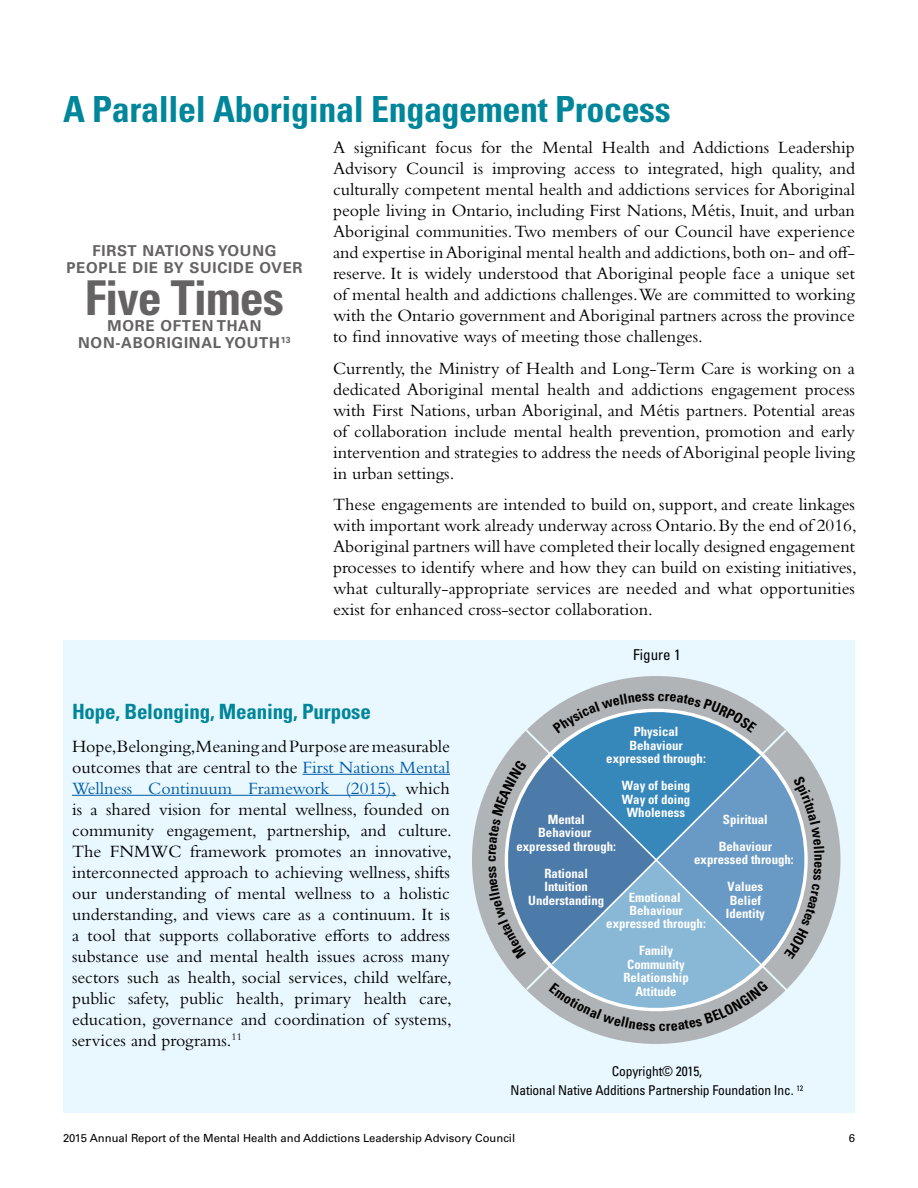
<style>
.page{position:relative;width:918px;height:1188px;background:#fff}
.page>*{position:absolute;margin:0;border:0;box-sizing:border-box;transform-origin:0 0}
.Stats_bg{font:700 condensed 48px "Univers LT Std";letter-spacing:-.02em;color:#646263}
.Head{font:700 condensed 36px "Univers LT Std";letter-spacing:-.01em;color:#00869a}
.Head2{font:700 condensed 21px "Univers LT Std";letter-spacing:-.01em;color:#00869a}
.Body{font:18px/21px "Bembo Std";color:#000;text-align:justify}
.Body_boxed{font:18px/21px "Bembo Std";color:#000;text-align:justify}
.Stats_sm{font:700 15px/16.5px "Univers LT Std";letter-spacing:.05em;color:#646263;text-align:center}
.Captions{font:condensed 15px "Univers LT Std";color:#000}
.t1{font:700 condensed 14.1px "Univers LT Std";color:#000}
.Captions-2{font:condensed 13.5px/19.5px "Univers LT Std";letter-spacing:-.01em;color:#000;text-align:center}
.t2{font:700 condensed 12.75px/13.5px "Univers LT Std";color:#fff;text-align:center}
.t3{font:11.25px "Univers LT Std";color:#000}
.s1{color:#005baa}
</style>
<div class="page">
<div style="left:63px;top:640px;width:792px;height:473px;background:#e9f7fe"></div>
<hr style="left:303px;top:774px;width:147px;height:1px;background:#005baa">
<hr style="left:72px;top:795px;width:324px;height:1px;background:#005baa">
<svg style="left:589px;top:1031px;width:135px;height:13px;fill:#b1b4b6"></svg>
<svg style="left:824px;top:785px;width:17px;height:151px;fill:#b1b4b6"></svg>
<svg style="left:472px;top:785px;width:16px;height:149px;fill:#b1b4b6"></svg>
<svg style="left:579px;top:676px;width:154px;height:17px;fill:#b1b4b6"></svg>
<svg style="left:488px;top:693px;width:336px;height:338px;background:#87acc7"></svg>
<h1 class="Head" style="left:63px;top:87px;width:609px">A Parallel Aboriginal Engagement Process</h1>
<p class="Body" style="left:333px;top:137px;width:524px">A significant focus for the Mental Health and Addictions Leadership Advisory Council is improving access to integrated, high quality, and culturally competent mental health and addictions services for Aboriginal people living in Ontario, including First Nations, Métis, Inuit, and urban Aboriginal communities. Two members of our Council have experience and expertise in Aboriginal mental health and addictions, both on- and off&shy;reserve. It is widely understood that Aboriginal people face a unique set of mental health and addictions challenges.We are committed to working with the Ontario government and Aboriginal partners across the province to find innovative ways of meeting those challenges.</p>
<p class="Body" style="left:333px;top:357px;width:524px">Currently, the Ministry of Health and Long-Term Care is working on a dedicated Aboriginal mental health and addictions engagement process with First Nations, urban Aboriginal, and Métis partners. Potential areas of collaboration include mental health prevention, promotion and early intervention and strategies to address the needs of Aboriginal people living in urban settings.</p>
<p class="Body" style="left:333px;top:494px;width:525px">These engagements are intended to build on, support, and create linkages with important work already underway across Ontario. By the end of 2016, Aboriginal partners will have completed their locally designed engagement processes to identify where and how they can build on existing initiatives, what culturally-appropriate services are needed and what opportunities exist for enhanced cross-sector collaboration.</p>
<p class="Stats_sm" style="left:66px;top:243px;width:238px">FIRST NATIONS YOUNG<br>PEOPLE DIE BY SUICIDE OVER</p>
<p class="Stats_bg" style="left:85px;top:268px;width:201px">Five Times</p>
<p class="Stats_sm" style="left:78px;top:318px;width:214px">MORE OFTEN THAN<br>NON-ABORIGINAL YOUTH<sup>13</sup></p>
<h2 class="Head2" style="left:72px;top:698px;width:300px">Hope, Belonging, Meaning, Purpose</h2>
<p class="Body_boxed" style="left:72px;top:735px;width:381px">Hope,Belonging,Meaning and Purpose are measurable outcomes that are central to the <span class="s1">First Nations Mental Wellness Continuum Framework (2015),</span> which is a shared vision for mental wellness, founded on community engagement, partnership, and culture.<br>The FNMWC framework promotes an innovative, interconnected approach to achieving wellness, shifts our understanding of mental wellness to a holistic understanding, and views care as a continuum. It is a tool that supports collaborative efforts to address substance use and mental health issues across many sectors such as health, social services, child welfare, public safety, public health, primary health care, education, governance and coordination of systems, services and programs.<sup>11</sup></p>
<p class="Captions" style="left:633px;top:646px;width:49px">Figure 1</p>
<p class="t1" style="left:482px;top:862px;width:9px;rotate:-90deg">c</p>
<p class="t2" style="left:606px;top:725px;width:101px">Physical<br>Behaviour expressed through:</p>
<p class="t2" style="left:622px;top:779px;width:70px">Way of being<br>Way of doing<br>Wholeness</p>
<p class="t2" style="left:719px;top:806px;width:55px;line-height:26.8px">Spiritual<br>Behaviour</p>
<p class="t2" style="left:694px;top:846px;width:101px;line-height:26.8px">expressed through:<br>Values</p>
<p class="t2" style="left:726px;top:893px;width:41px">Belief<br>Identity</p>
<p class="t2" style="left:516px;top:813px;width:101px">Mental<br>Behaviour expressed through:</p>
<p class="t2" style="left:528px;top:866px;width:78px">Rational<br>Intuition<br>Understanding</p>
<p class="t2" style="left:606px;top:890px;width:101px">Emotional<br>Behaviour expressed through:</p>
<p class="t2" style="left:623px;top:944px;width:67px">Family<br>Community<br>Relationship<br>Attitude</p>
<p class="Captions-2" style="left:511px;top:1061px;width:294px">Copyright© 2015,<br>National Native Additions Partnership Foundation Inc. <sup>12</sup></p>
<p class="t3" style="left:63px;top:1131px;width:454px">2015 Annual Report of the Mental Health and Addictions Leadership Advisory Council</p>
<p class="t3" style="left:849px;top:1131px;width:8px">6</p>
</div>
